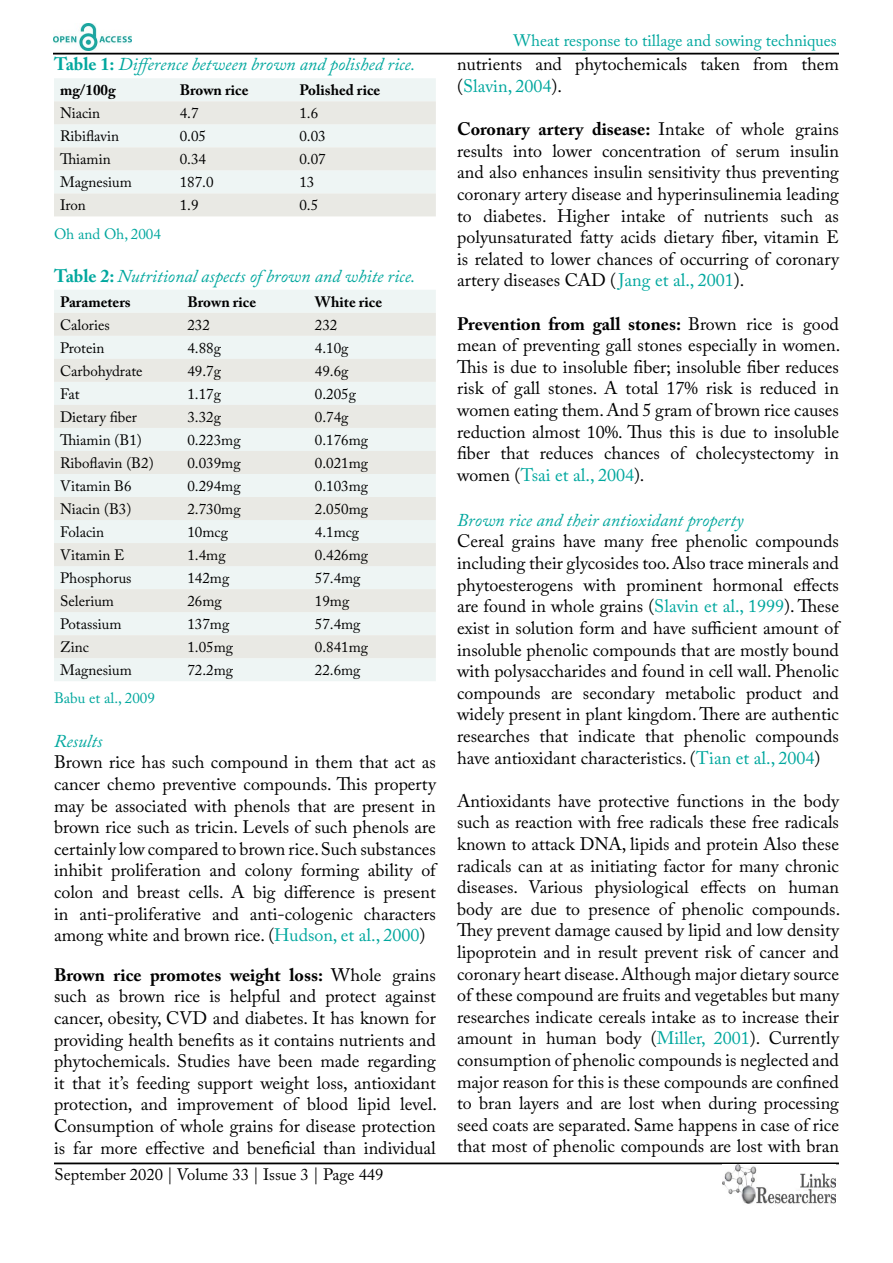
<style>
.page{position:relative;width:893px;height:1263px;background:#fff}
.page>*{position:absolute;margin:0;border:0;box-sizing:border-box;transform-origin:0 0}
.t1{font:18px/21.6px "Adobe Caslon Pro";color:#000;text-align:justify}
.t2{font:italic 18px "Adobe Caslon Pro";color:#00a79e}
.t3{font:16.5px "Adobe Caslon Pro";color:#00a79e}
.t4{font:16.5px "Adobe Caslon Pro";color:#000}
.t5{font:15px "Adobe Caslon Pro";color:#000}
.t6{font:700 15px "Adobe Caslon Pro";color:#000}
.t7{font:15px "Adobe Caslon Pro";color:#00a79e}
.s1{font-weight:700;font-style:normal}
.s2{color:#00a79e}
.s3{font-weight:700}
</style>
<div class="page">
<hr style="left:53px;top:53px;width:786px;height:2px;background:#000">
<hr style="left:54px;top:1162px;width:785px;height:2px;background:#000">
<img style="left:53px;top:24px;width:78px;height:27px">
<img style="left:722px;top:1165px;width:113px;height:39px">
<svg style="left:54px;top:78px;width:382px;height:138px"></svg>
<div style="left:54px;top:290px;width:382px;height:391px;background:#eef5f4"></div>
<svg style="left:54px;top:313px;width:382px;height:345px;fill:#e9e9e4"></svg>
<p class="t2" style="left:54px;top:54px;width:363px"><span class="s1">Table 1:</span> Difference between brown and polished rice.</p>
<p class="t6" style="left:60px;top:81px;width:57px">mg/100g</p>
<p class="t6" style="left:180px;top:81px;width:70px">Brown rice</p>
<p class="t6" style="left:299px;top:81px;width:82px">Polished rice</p>
<p class="t5" style="left:60px;top:104px;width:42px">Niacin</p>
<p class="t5" style="left:180px;top:104px;width:20px">4.7</p>
<p class="t5" style="left:299px;top:104px;width:20px">1.6</p>
<p class="t5" style="left:60px;top:127px;width:61px">Ribiflavin</p>
<p class="t5" style="left:180px;top:127px;width:28px">0.05</p>
<p class="t5" style="left:299px;top:127px;width:28px">0.03</p>
<p class="t5" style="left:60px;top:150px;width:52px">Thiamin</p>
<p class="t5" style="left:180px;top:150px;width:28px">0.34</p>
<p class="t5" style="left:299px;top:150px;width:28px">0.07</p>
<p class="t5" style="left:60px;top:173px;width:73px">Magnesium</p>
<p class="t5" style="left:180px;top:173px;width:35px">187.0</p>
<p class="t5" style="left:299px;top:173px;width:16px">13</p>
<p class="t5" style="left:60px;top:196px;width:27px">Iron</p>
<p class="t5" style="left:180px;top:196px;width:20px">1.9</p>
<p class="t5" style="left:299px;top:196px;width:20px">0.5</p>
<p class="t7" style="left:54px;top:225px;width:108px">Oh and Oh, 2004</p>
<p class="t2" style="left:54px;top:265px;width:363px"><span class="s1">Table 2:</span> Nutritional aspects of brown and white rice.</p>
<p class="t6" style="left:60px;top:293px;width:72px">Parameters</p>
<p class="t6" style="left:187px;top:293px;width:70px">Brown rice</p>
<p class="t6" style="left:315px;top:293px;width:69px">White rice</p>
<p class="t5" style="left:60px;top:316px;width:51px">Calories</p>
<p class="t5" style="left:187px;top:316px;width:24px">232</p>
<p class="t5" style="left:315px;top:316px;width:24px">232</p>
<p class="t5" style="left:60px;top:339px;width:46px">Protein</p>
<p class="t5" style="left:187px;top:339px;width:35px">4.88g</p>
<p class="t5" style="left:315px;top:339px;width:35px">4.10g</p>
<p class="t5" style="left:60px;top:362px;width:84px">Carbohydrate</p>
<p class="t5" style="left:187px;top:362px;width:35px">49.7g</p>
<p class="t5" style="left:315px;top:362px;width:35px">49.6g</p>
<p class="t5" style="left:60px;top:385px;width:21px">Fat</p>
<p class="t5" style="left:187px;top:385px;width:35px">1.17g</p>
<p class="t5" style="left:315px;top:385px;width:43px">0.205g</p>
<p class="t5" style="left:60px;top:408px;width:79px">Dietary fiber</p>
<p class="t5" style="left:187px;top:408px;width:35px">3.32g</p>
<p class="t5" style="left:315px;top:408px;width:35px">0.74g</p>
<p class="t5" style="left:60px;top:431px;width:83px">Thiamin (B1)</p>
<p class="t5" style="left:187px;top:431px;width:55px">0.223mg</p>
<p class="t5" style="left:315px;top:431px;width:55px">0.176mg</p>
<p class="t5" style="left:60px;top:454px;width:95px">Riboflavin (B2)</p>
<p class="t5" style="left:187px;top:454px;width:55px">0.039mg</p>
<p class="t5" style="left:315px;top:454px;width:55px">0.021mg</p>
<p class="t5" style="left:60px;top:477px;width:73px">Vitamin B6</p>
<p class="t5" style="left:187px;top:477px;width:55px">0.294mg</p>
<p class="t5" style="left:315px;top:477px;width:55px">0.103mg</p>
<p class="t5" style="left:60px;top:500px;width:73px">Niacin (B3)</p>
<p class="t5" style="left:187px;top:500px;width:55px">2.730mg</p>
<p class="t5" style="left:315px;top:500px;width:55px">2.050mg</p>
<p class="t5" style="left:60px;top:523px;width:46px">Folacin</p>
<p class="t5" style="left:187px;top:523px;width:42px">10mcg</p>
<p class="t5" style="left:315px;top:523px;width:46px">4.1mcg</p>
<p class="t5" style="left:60px;top:546px;width:66px">Vitamin E</p>
<p class="t5" style="left:187px;top:546px;width:40px">1.4mg</p>
<p class="t5" style="left:315px;top:546px;width:55px">0.426mg</p>
<p class="t5" style="left:60px;top:569px;width:73px">Phosphorus</p>
<p class="t5" style="left:187px;top:569px;width:43px">142mg</p>
<p class="t5" style="left:315px;top:569px;width:47px">57.4mg</p>
<p class="t5" style="left:60px;top:592px;width:56px">Selerium</p>
<p class="t5" style="left:187px;top:592px;width:36px">26mg</p>
<p class="t5" style="left:315px;top:592px;width:36px">19mg</p>
<p class="t5" style="left:60px;top:615px;width:63px">Potassium</p>
<p class="t5" style="left:187px;top:615px;width:43px">137mg</p>
<p class="t5" style="left:315px;top:615px;width:47px">57.4mg</p>
<p class="t5" style="left:60px;top:638px;width:30px">Zinc</p>
<p class="t5" style="left:187px;top:638px;width:47px">1.05mg</p>
<p class="t5" style="left:315px;top:638px;width:55px">0.841mg</p>
<p class="t5" style="left:60px;top:661px;width:73px">Magnesium</p>
<p class="t5" style="left:187px;top:661px;width:47px">72.2mg</p>
<p class="t5" style="left:315px;top:661px;width:47px">22.6mg</p>
<p class="t7" style="left:54px;top:689px;width:102px">Babu et al., 2009</p>
<p class="t2" style="left:54px;top:730px;width:50px">Results</p>
<p class="t1" style="left:54px;top:751px;width:383px">Brown rice has such compound in them that act as cancer chemo preventive compounds. This property may be associated with phenols that are present in brown rice such as tricin. Levels of such phenols are certainly low compared to brown rice. Such substances inhibit proliferation and colony forming ability of colon and breast cells. A big difference is present in anti-proliferative and anti-cologenic characters among white and brown rice. (<span class="s2">Hudson, et al., 2000</span>)</p>
<p class="t1" style="left:54px;top:964px;width:385px"><span class="s3">Brown rice promotes weight loss:</span> Whole grains such as brown rice is helpful and protect against cancer, obesity, CVD and diabetes. It has known for providing health benefits as it contains nutrients and phytochemicals. Studies have been made regarding it that it’s feeding support weight loss, antioxidant protection, and improvement of blood lipid level.<br>Consumption of whole grains for disease protection is far more effective and beneficial than individual</p>
<p class="t4" style="left:54px;top:1165px;width:331px">September 2020 | Volume 33 | Issue 3 | Page 449</p>
<p class="t3" style="left:513px;top:31px;width:325px">Wheat response to tillage and sowing techniques</p>
<p class="t1" style="left:457px;top:53px;width:383px">nutrients and phytochemicals taken from them (<span class="s2">Slavin, 2004</span>).</p>
<p class="t1" style="left:457px;top:118px;width:383px"><span class="s3">Coronary artery disease:</span> Intake of whole grains results into lower concentration of serum insulin and also enhances insulin sensitivity thus preventing coronary artery disease and hyperinsulinemia leading to diabetes. Higher intake of nutrients such as polyunsaturated fatty acids dietary fiber, vitamin E is related to lower chances of occurring of coronary artery diseases CAD (<span class="s2">Jang et al., 2001</span>).</p>
<p class="t1" style="left:457px;top:313px;width:385px"><span class="s3">Prevention from gall stones:</span> Brown rice is good mean of preventing gall stones especially in women.<br>This is due to insoluble fiber; insoluble fiber reduces risk of gall stones. A total 17% risk is reduced in women eating them. And 5 gram of brown rice causes reduction almost 10%. Thus this is due to insoluble fiber that reduces chances of cholecystectomy in women (<span class="s2">Tsai et al., 2004</span>).</p>
<p class="t2" style="left:457px;top:509px;width:288px">Brown rice and their antioxidant property</p>
<p class="t1" style="left:457px;top:530px;width:383px">Cereal grains have many free phenolic compounds including their glycosides too. Also trace minerals and phytoesterogens with prominent hormonal effects are found in whole grains (<span class="s2">Slavin et al., 1999</span>). These exist in solution form and have sufficient amount of insoluble phenolic compounds that are mostly bound with polysaccharides and found in cell wall. Phenolic compounds are secondary metabolic product and widely present in plant kingdom. There are authentic researches that indicate that phenolic compounds have antioxidant characteristics. (<span class="s2">Tian et al., 2004</span>)</p>
<p class="t1" style="left:457px;top:790px;width:385px">Antioxidants have protective functions in the body such as reaction with free radicals these free radicals known to attack DNA, lipids and protein Also these radicals can at as initiating factor for many chronic diseases. Various physiological effects on human body are due to presence of phenolic compounds.<br>They prevent damage caused by lipid and low density lipoprotein and in result prevent risk of cancer and coronary heart disease. Although major dietary source of these compound are fruits and vegetables but many researches indicate cereals intake as to increase their amount in human body (<span class="s2">Miller, 2001</span>). Currently consumption of phenolic compounds is neglected and major reason for this is these compounds are confined to bran layers and are lost when during processing seed coats are separated. Same happens in case of rice that most of phenolic compounds are lost with bran</p>
</div>
